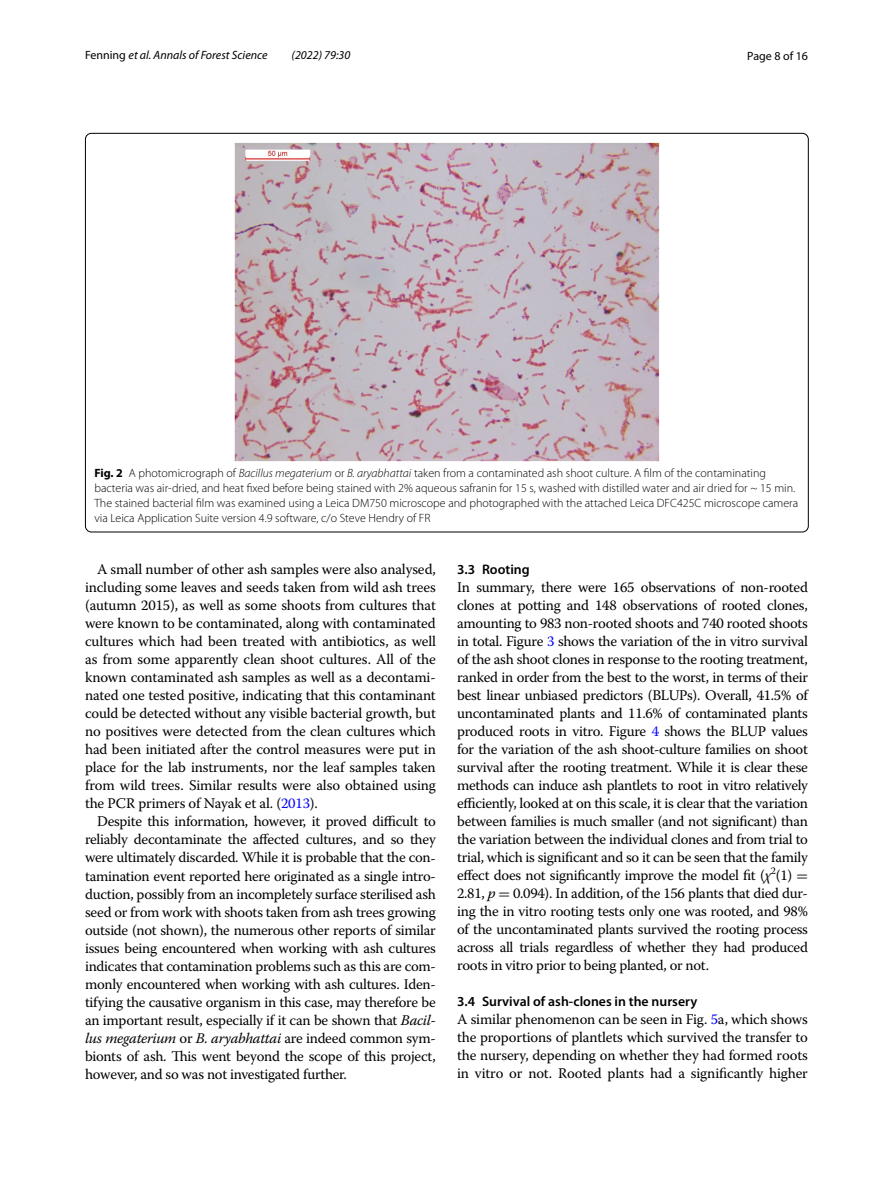
<style>
.page{position:relative;width:893px;height:1187px;background:#fff}
.page>*{position:absolute;margin:0;border:0;box-sizing:border-box;transform-origin:0 0}
.t1{font:14.7px/18px "Warnock Pro";letter-spacing:-.01em;color:#000;text-align:justify}
.t2{font:600 13.8px "Myriad Pro";color:#000}
.t3{font:300 12px/15px "Myriad Pro";color:#000}
.t4{font:italic 12px "Myriad Pro";color:#000}
.t5{font:12px "Myriad Pro";color:#000}
.s1{font-style:normal}
.s2{font-weight:700}
.s3{font-style:italic}
.s4{color:#00f}
.s5{font-family:"MTSY"}
</style>
<div class="page">
<img style="left:234px;top:142px;width:425px;height:319px">
<p class="t4" style="left:85px;top:48px;width:184px"><span class="s1">Fenning</span> et al. Annals of Forest Science</p>
<p class="t4" style="left:292px;top:48px;width:60px">(2022) 79:30</p>
<p class="t5" style="left:747px;top:48px;width:62px">Page 8 of 16</p>
<p class="t3" style="left:94px;top:465px;width:705px"><span class="s2">Fig. 2</span> A photomicrograph of <span class="s3">Bacillus megaterium</span> or <span class="s3">B. aryabhattai</span> taken from a contaminated ash shoot culture. A film of the contaminating bacteria was air-dried, and heat fixed before being stained with 2% aqueous safranin for 15 s, washed with distilled water and air dried for ~ 15 min.<br>The stained bacterial film was examined using a Leica DM750 microscope and photographed with the attached Leica DFC425C microscope camera via Leica Application Suite version 4.9 software, c/o Steve Hendry of FR</p>
<p class="t1" style="left:85px;top:560px;width:352px;text-indent:12px">A small number of other ash samples were also analysed, including some leaves and seeds taken from wild ash trees (autumn 2015), as well as some shoots from cultures that were known to be contaminated, along with contaminated cultures which had been treated with antibiotics, as well as from some apparently clean shoot cultures. All of the known contaminated ash samples as well as a decontami&shy;nated one tested positive, indicating that this contaminant could be detected without any visible bacterial growth, but no positives were detected from the clean cultures which had been initiated after the control measures were put in place for the lab instruments, nor the leaf samples taken from wild trees. Similar results were also obtained using the PCR primers of Nayak et al. (<span class="s4">2013</span>).</p>
<p class="t1" style="left:85px;top:812px;width:352px;text-indent:12px">Despite this information, however, it proved difficult to reliably decontaminate the affected cultures, and so they were ultimately discarded. While it is probable that the con&shy;tamination event reported here originated as a single intro&shy;duction, possibly from an incompletely surface sterilised ash seed or from work with shoots taken from ash trees growing outside (not shown), the numerous other reports of similar issues being encountered when working with ash cultures indicates that contamination problems such as this are com&shy;monly encountered when working with ash cultures. Iden&shy;tifying the causative organism in this case, may therefore be an important result, especially if it can be shown that <span class="s3">Bacil&shy;lus megaterium</span> or <span class="s3">B. aryabhattai</span> are indeed common sym&shy;bionts of ash. This went beyond the scope of this project, however, and so was not investigated further.</p>
<p class="t2" style="left:457px;top:560px;width:74px">3.3 Rooting</p>
<p class="t1" style="left:457px;top:578px;width:352px">In summary, there were 165 observations of non-rooted clones at potting and 148 observations of rooted clones, amounting to 983 non-rooted shoots and 740 rooted shoots in total. Figure <span class="s4">3</span> shows the variation of the in vitro survival of the ash shoot clones in response to the rooting treatment, ranked in order from the best to the worst, in terms of their best linear unbiased predictors (BLUPs). Overall, 41.5% of uncontaminated plants and 11.6% of contaminated plants produced roots in vitro. Figure <span class="s4">4</span> shows the BLUP values for the variation of the ash shoot-culture families on shoot survival after the rooting treatment. While it is clear these methods can induce ash plantlets to root in vitro relatively efficiently, looked at on this scale, it is clear that the variation between families is much smaller (and not significant) than the variation between the individual clones and from trial to trial, which is significant and so it can be seen that the family effect does not significantly improve the model fit (<span class="s3">χ</span><sup>2</sup>(1) <span class="s5">= </span>2.81, <span class="s3">p</span> <span class="s5">=</span> 0.094). In addition, of the 156 plants that died dur&shy;ing the in vitro rooting tests only one was rooted, and 98% of the uncontaminated plants survived the rooting process across all trials regardless of whether they had produced roots in vitro prior to being planted, or not.</p>
<p class="t2" style="left:457px;top:992px;width:242px">3.4 Survival of ash‑clones in the nursery</p>
<p class="t1" style="left:457px;top:1010px;width:352px">A similar phenomenon can be seen in Fig. <span class="s4">5</span>a, which shows the proportions of plantlets which survived the transfer to the nursery, depending on whether they had formed roots in vitro or not. Rooted plants had a significantly higher</p>
</div>
